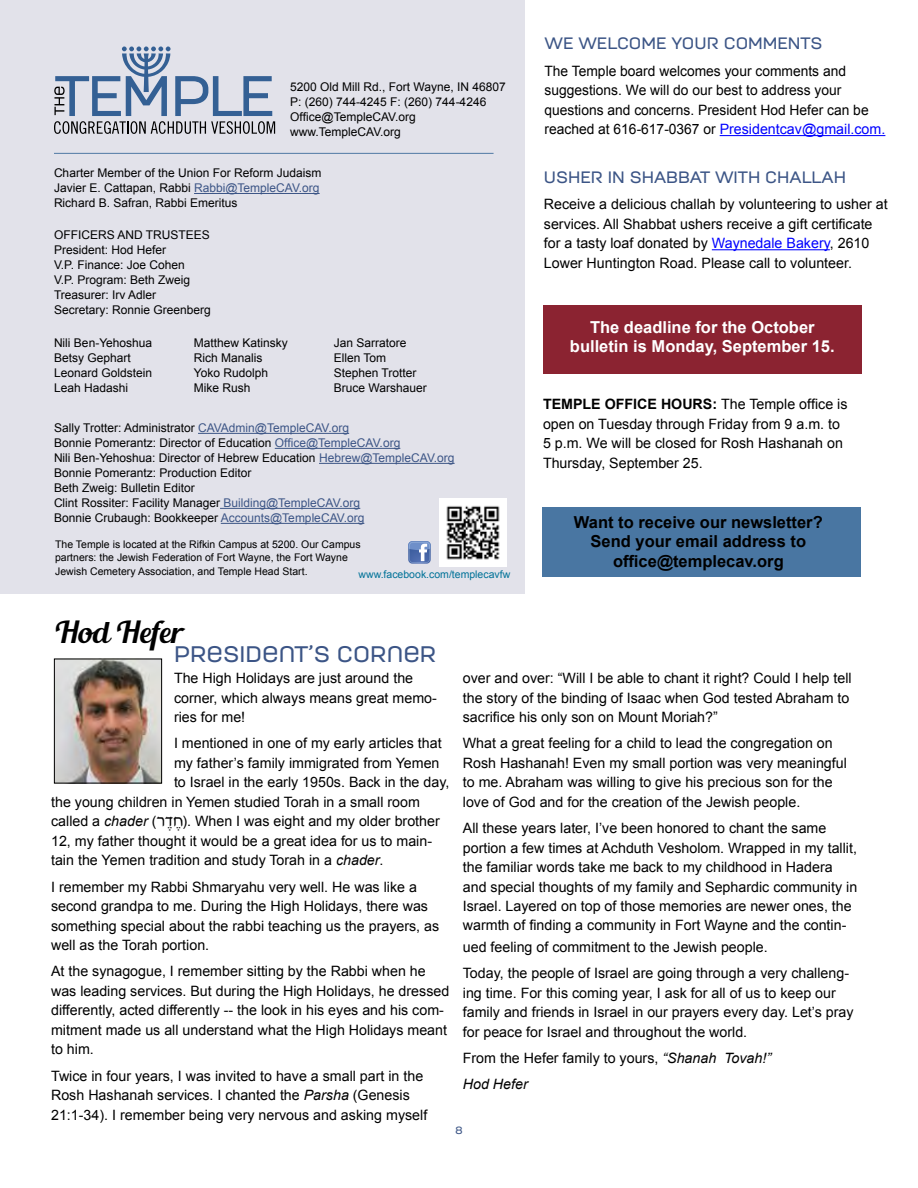
<style>
.page{position:relative;width:918px;height:1188px;background:#fff}
.page>*{position:absolute;margin:0;border:0;box-sizing:border-box;transform-origin:0 0}
.t1{font:30px "Blenda Script";color:#000}
.t2{font:500 22.5px "Moderna Unicase";color:#3c5586}
.t3{font:700 16.5px/19.5px "Arial";color:#000;text-align:center}
.t4{font:700 16.5px/19.5px "Arial";color:#fff;text-align:center}
.t5{font:500 16.5px "Moderna Unicase";color:#3c5586}
.t6{font:14.25px/19.5px "Arial";color:#000}
.t7{font:12px/15px "Arial";color:#000}
.t8{font:10.5px/13.5px "Arial";color:#000}
.t9{font:10.5px "Arial";color:#007298}
.t10{font:500 10.5px "Moderna Unicase";color:#3c5586}
.s1{color:#3c5586}
.s2{color:#00f}
.s3{font-weight:700}
.s4{font-style:italic}
.s5{font-family:"David D";font-size:18px}
</style>
<div class="page">
<div style="left:0;top:0;width:525px;height:594px;background:#e2e2ea"></div>
<img style="left:56px;top:661px;width:104px;height:120px">
<div style="left:54px;top:659px;width:108px;height:124px;border:1px solid #000"></div>
<svg style="left:54px;top:47px;width:221px;height:87px"></svg>
<hr style="left:194px;top:193px;width:126px;height:1px;background:#3c5586">
<hr style="left:198px;top:433px;width:151px;height:1px;background:#3c5586">
<hr style="left:275px;top:448px;width:125px;height:1px;background:#3c5586">
<hr style="left:319px;top:463px;width:136px;height:1px;background:#3c5586">
<hr style="left:220px;top:508px;width:140px;height:1px;background:#3c5586">
<hr style="left:221px;top:523px;width:143px;height:1px;background:#3c5586">
<img style="left:440px;top:499px;width:67px;height:67px">
<svg style="left:408px;top:541px;width:23px;height:23px"></svg>
<div style="left:542px;top:507px;width:319px;height:69px;background:#4976a2"></div>
<div style="left:543px;top:306px;width:319px;height:68px;background:#8b2331"></div>
<hr style="left:54px;top:153px;width:440px;height:1px;background:#4f79a4">
<hr style="left:720px;top:135px;width:165px;height:1px;background:#00f">
<hr style="left:712px;top:249px;width:118px;height:1px;background:#00f">
<p class="t7" style="left:290px;top:79px;width:217px">5200 Old Mill Rd., Fort Wayne, IN 46807<br>P: (260) 744-4245 F: (260) 744-4246<br>Office@TempleCAV.org www.TempleCAV.org</p>
<p class="t7" style="left:54px;top:166px;width:269px">Charter Member of the Union For Reform Judaism<br>Javier E. Cattapan, Rabbi <span class="s1">Rabbi@TempleCAV.org<br></span>Richard B. Safran, Rabbi Emeritus</p>
<p class="t7" style="left:54px;top:227px;width:158px">OFFICERS AND TRUSTEES<br>President: Hod Hefer<br>V.P. Finance: Joe Cohen<br>V.P. Program: Beth Zweig<br>Treasurer: Irv Adler<br>Secretary: Ronnie Greenberg</p>
<p class="t7" style="left:54px;top:336px;width:100px">Nili Ben-Yehoshua<br>Betsy Gephart<br>Leonard Goldstein<br>Leah Hadashi</p>
<p class="t7" style="left:194px;top:336px;width:96px">Matthew Katinsky<br>Rich Manalis<br>Yoko Rudolph<br>Mike Rush</p>
<p class="t7" style="left:334px;top:336px;width:94px">Jan Sarratore<br>Ellen Tom<br>Stephen Trotter<br>Bruce Warshauer</p>
<p class="t7" style="left:54px;top:421px;width:402px">Sally Trotter: Administrator <span class="s1">CAVAdmin@TempleCAV.org<br></span>Bonnie Pomerantz: Director of Education <span class="s1">Office@TempleCAV.org<br></span>Nili Ben-Yehoshua: Director of Hebrew Education <span class="s1">Hebrew@TempleCAV.org </span>Bonnie Pomerantz: Production Editor<br>Beth Zweig: Bulletin Editor<br>Clint Rossiter: Facility Manager <span class="s1">Building@TempleCAV.org<br></span>Bonnie Crubaugh: Bookkeeper <span class="s1">Accounts@TempleCAV.org</span></p>
<p class="t8" style="left:55px;top:538px;width:307px">The Temple is located at the Rifkin Campus at 5200. Our Campus partners: the Jewish Federation of Fort Wayne, the Fort Wayne<br>Jewish Cemetery Association, and Temple Head Start.</p>
<p class="t9" style="left:359px;top:567px;width:153px">www.facebook.com/templecavfw</p>
<h1 class="t1" style="left:54px;top:613px;width:131px">Hod Hefer</h1>
<h2 class="t2" style="left:174px;top:637px;width:264px">PRESIDENT’S CORNER</h2>
<p class="t5" style="left:544px;top:31px;width:279px">WE WELCOME YOUR COMMENTS</p>
<p class="t6" style="left:544px;top:61px;width:342px">The Temple board welcomes your comments and suggestions. We will do our best to address your questions and concerns. President Hod Hefer can be reached at 616-617-0367 or <span class="s2">Presidentcav@gmail.com.</span></p>
<p class="t5" style="left:544px;top:164px;width:304px">USHER IN SHABBAT WITH CHALLAH</p>
<p class="t6" style="left:544px;top:195px;width:345px">Receive a delicious challah by volunteering to usher at services. All Shabbat ushers receive a gift certificate for a tasty loaf donated by <span class="s2">Waynedale Bakery</span>, 2610<br>Lower Huntington Road. Please call to volunteer.</p>
<p class="t4" style="left:570px;top:318px;width:266px">The deadline for the October bulletin is Monday, September 15.</p>
<p class="t6" style="left:543px;top:394px;width:306px"><span class="s3">TEMPLE OFFICE HOURS:</span> The Temple office is open on Tuesday through Friday from 9 a.m. to 5 p.m. We will be closed for Rosh Hashanah on Thursday, September 25.</p>
<p class="t3" style="left:574px;top:513px;width:250px">Want to receive our newsletter?<br>Send your email address to office@templecav.org</p>
<p class="t6" style="left:174px;top:669px;width:264px">The High Holidays are just around the corner, which always means great memo&shy;ries for me!</p>
<p class="t6" style="left:174px;top:734px;width:269px">I mentioned in one of my early articles that</p>
<p class="t6" style="left:174px;top:753px;width:267px">my father’s family immigrated from Yemen</p>
<p class="t6" style="left:174px;top:773px;width:277px">to Israel in the early 1950s. Back in the day,</p>
<p class="t6" style="left:51px;top:792px;width:370px">the young children in Yemen studied Torah in a small room</p>
<p class="t6" style="left:51px;top:812px;width:390px">called a <span class="s4">chader</span> (<span class="s5">r¤s¤j</span>). When I was eight and my older brother</p>
<p class="t6" style="left:51px;top:831px;width:383px">12, my father thought it would be a great idea for us to main-</p>
<p class="t6" style="left:51px;top:851px;width:334px">tain the Yemen tradition and study Torah in a <span class="s4">chader</span>.</p>
<p class="t6" style="left:51px;top:877px;width:390px">I remember my Rabbi Shmaryahu very well. He was like a second grandpa to me. During the High Holidays, there was something special about the rabbi teaching us the prayers, as well as the Torah portion.</p>
<p class="t6" style="left:51px;top:962px;width:400px">At the synagogue, I remember sitting by the Rabbi when he was leading services. But during the High Holidays, he dressed differently, acted differently -- the look in his eyes and his com&shy;mitment made us all understand what the High Holidays meant to him.</p>
<p class="t6" style="left:51px;top:1066px;width:378px">Twice in four years, I was invited to have a small part in the<br>Rosh Hashanah services. I chanted the <span class="s4">Parsha</span> (Genesis<br>21:1-34). I remember being very nervous and asking myself</p>
<p class="t6" style="left:463px;top:668px;width:390px">over and over: “Will I be able to chant it right? Could I help tell the story of the binding of Isaac when God tested Abraham to sacrifice his only son on Mount Moriah?”</p>
<p class="t6" style="left:463px;top:734px;width:386px">What a great feeling for a child to lead the congregation on Rosh Hashanah! Even my small portion was very meaningful to me. Abraham was willing to give his precious son for the love of God and for the creation of the Jewish people.</p>
<p class="t6" style="left:463px;top:818px;width:396px">All these years later, I’ve been honored to chant the same portion a few times at Achduth Vesholom. Wrapped in my tallit, the familiar words take me back to my childhood in Hadera and special thoughts of my family and Sephardic community in Israel. Layered on top of those memories are newer ones, the warmth of finding a community in Fort Wayne and the contin-</p>
<p class="t6" style="left:463px;top:934px;width:388px;line-height:26.4px">ued feeling of commitment to the Jewish people.<br>Today, the people of Israel are going through a very challeng-</p>
<p class="t6" style="left:463px;top:983px;width:392px">ing time. For this coming year, I ask for all of us to keep our family and friends in Israel in our prayers every day. Let’s pray for peace for Israel and throughout the world.</p>
<p class="t6" style="left:463px;top:1045px;width:310px;line-height:26.2px">From the Hefer family to yours, <span class="s4">“Shanah Tovah!”<br>Hod Hefer</span></p>
<p class="t10" style="left:455px;top:1122px;width:9px">8</p>
</div>
